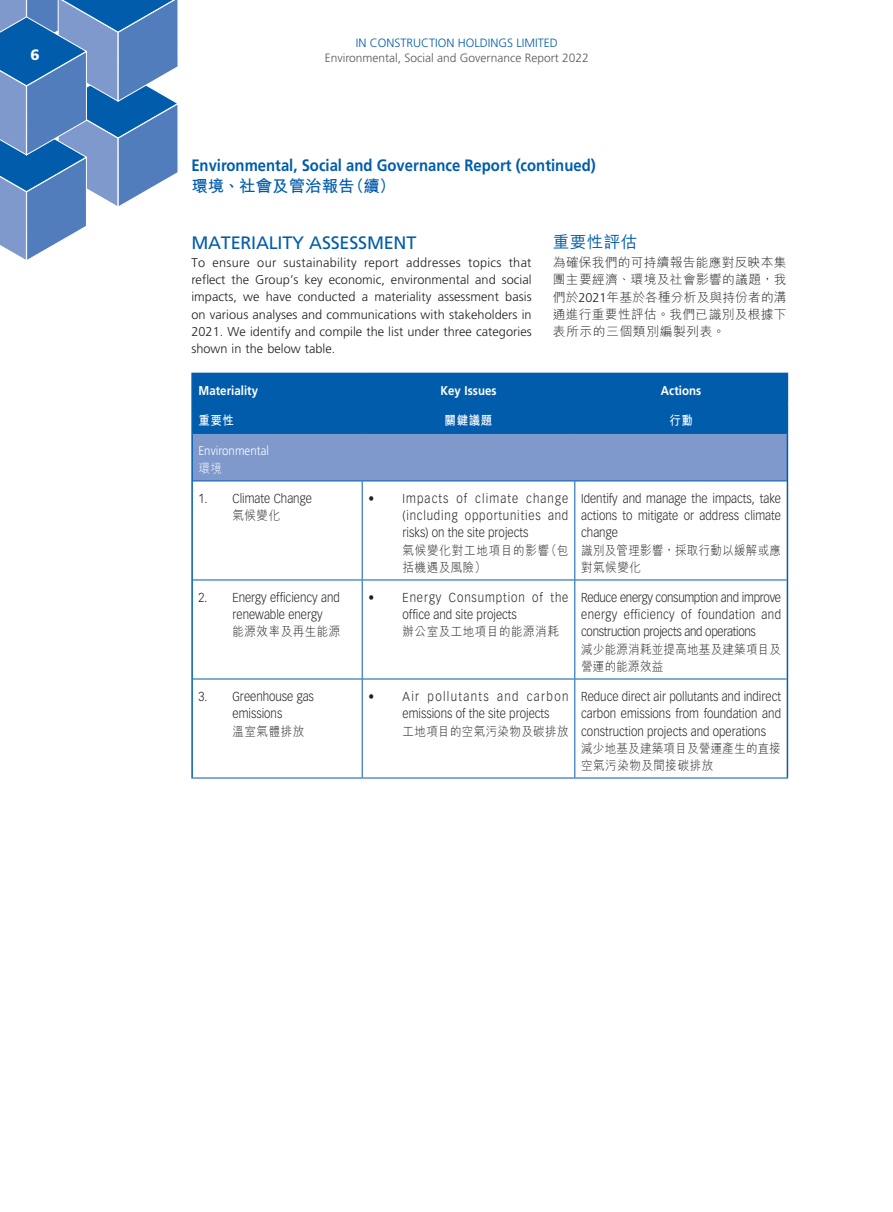
<style>
.page{position:relative;width:893px;height:1212px;background:#fff}
.page>*{position:absolute;margin:0;border:0;box-sizing:border-box;transform-origin:0 0}
._01_H1{font:18px "Frutiger LT Std";letter-spacing:-.01em;color:#015dab}
.t1{font:700 16.5px "Frutiger LT Std";color:#015dab;scale:.9 1}
.t2{font:700 16.5px "M Hei HK";color:#015dab}
._001_H1_c{font:500 16.5px "M Hei HK";letter-spacing:.035em;color:#015dab}
.t3{font:900 15px "Frutiger LT Std";color:#fff}
._00_txt{font:300 12.75px/17.2px "Vectora LT Std";color:#231f20;text-align:justify;scale:.9 1}
._00_txt-2{font:300 12.75px/17.2px "Frutiger LT Std";letter-spacing:.005em;color:#231f20;text-align:justify}
._00_txt-3{font:300 12.75px "M Hei HK";letter-spacing:.035em;color:#231f20;scale:.9 1}
._000_txt_c{font:300 12.75px/17.2px "M Hei HK";letter-spacing:.025em;color:#231f20;text-align:justify}
._00_txt-4{font:300 12.75px/17.2px "Vectora LT Std";letter-spacing:.08em;color:#231f20;scale:.9 1}
._00_txt-5{font:700 12.75px "Frutiger LT Std";letter-spacing:.005em;color:#fff;scale:.9 1}
._00_txt-6{font:300 12.75px/17.2px "M Hei HK";letter-spacing:.07em;color:#231f20;scale:.9 1}
._00_txt-7{font:300 12.75px "Frutiger LT Std";letter-spacing:.005em;color:#fff;scale:.9 1}
._00_txt-8{font:700 12.75px "M Hei HK";letter-spacing:.055em;color:#fff;scale:.9 1}
._00_txt-9{font:300 12.75px "M Hei HK";color:#fff;scale:.9 1}
.t4{font:300 12px "Frutiger LT Std";color:#57585a}
.t5{font:300 12px "Frutiger LT Std";color:#015dab}
.s1{font-family:"Frutiger LT Std"}
</style>
<div class="page">
<svg style="left:0;top:0;width:178px;height:260px"></svg>
<div style="left:192px;top:433px;width:595px;height:48px;background:#7f99cd"></div>
<hr style="left:191px;top:481px;width:2px;height:99px;background:#015dab">
<hr style="left:787px;top:481px;width:1px;height:99px;background:#015dab">
<hr style="left:191px;top:580px;width:2px;height:99px;background:#015dab">
<hr style="left:787px;top:580px;width:1px;height:99px;background:#015dab">
<hr style="left:191px;top:679px;width:2px;height:99px;background:#015dab">
<hr style="left:787px;top:679px;width:1px;height:99px;background:#015dab">
<hr style="left:191px;top:373px;width:171px;height:1px;background:#015dab">
<hr style="left:191px;top:374px;width:2px;height:29px;background:#015dab">
<hr style="left:191px;top:403px;width:2px;height:30px;background:#015dab">
<hr style="left:362px;top:481px;width:1px;height:99px;background:#015dab">
<hr style="left:574px;top:481px;width:1px;height:99px;background:#015dab">
<hr style="left:193px;top:580px;width:169px;height:1px;background:#015dab">
<hr style="left:362px;top:580px;width:213px;height:1px;background:#015dab">
<hr style="left:362px;top:580px;width:1px;height:99px;background:#015dab">
<hr style="left:575px;top:580px;width:212px;height:1px;background:#015dab">
<hr style="left:574px;top:580px;width:1px;height:99px;background:#015dab">
<hr style="left:193px;top:679px;width:169px;height:1px;background:#015dab">
<hr style="left:362px;top:679px;width:213px;height:1px;background:#015dab">
<hr style="left:362px;top:679px;width:1px;height:99px;background:#015dab">
<hr style="left:575px;top:679px;width:212px;height:1px;background:#015dab">
<hr style="left:574px;top:679px;width:1px;height:99px;background:#015dab">
<div style="left:193px;top:373px;width:595px;height:60px;background:#015dab"></div>
<hr style="left:193px;top:433px;width:169px;height:1px;background:#015dab">
<hr style="left:362px;top:433px;width:213px;height:1px;background:#015dab">
<hr style="left:575px;top:433px;width:212px;height:1px;background:#015dab">
<hr style="left:191px;top:433px;width:2px;height:48px;background:#015dab">
<hr style="left:787px;top:433px;width:1px;height:48px;background:#015dab">
<hr style="left:193px;top:481px;width:169px;height:1px;background:#015dab">
<hr style="left:362px;top:481px;width:213px;height:1px;background:#015dab">
<hr style="left:575px;top:481px;width:212px;height:1px;background:#015dab">
<hr style="left:191px;top:778px;width:171px;height:1px;background:#015dab">
<hr style="left:362px;top:778px;width:213px;height:1px;background:#015dab">
<hr style="left:575px;top:778px;width:213px;height:1px;background:#015dab">
<p class="t5" style="left:356px;top:36px;width:204px">IN CONSTRUCTION HOLDINGS LIMITED</p>
<p class="t3" style="left:30px;top:46px;width:11px">6</p>
<p class="t4" style="left:325px;top:51px;width:266px">Environmental, Social and Governance Report 2022</p>
<p class="t1" style="left:191px;top:156px;width:451px">Environmental, Social and Governance Report (continued)</p>
<p class="t2" style="left:191px;top:174px;width:206px">環境、社會及管治報告（續）</p>
<p class="_001_H1_c" style="left:553px;top:230px;width:86px">重要性評估</p>
<p class="_000_txt_c" style="left:553px;top:253px;width:235px">為確保我們的可持續報告能應對反映本集團主要經濟、環境及社會影響的議題，我們於<span class="s1">2021</span>年基於各種分析及與持份者的溝通進行重要性評估。我們已識別及根據下表所示的三個類別編製列表。</p>
<p class="_01_H1" style="left:191px;top:232px;width:226px">MATERIALITY ASSESSMENT</p>
<p class="_00_txt-2" style="left:191px;top:254px;width:342px">To ensure our sustainability report addresses topics that reflect the Group’s key economic, environmental and social impacts, we have conducted a materiality assessment basis on various analyses and communications with stakeholders in 2021. We identify and compile the list under three categories shown in the below table.</p>
<p class="_00_txt-5" style="left:198px;top:383px;width:68px">Materiality</p>
<p class="_00_txt-5" style="left:440px;top:383px;width:64px">Key Issues</p>
<p class="_00_txt-5" style="left:661px;top:383px;width:46px">Actions</p>
<p class="_00_txt-8" style="left:198px;top:411px;width:41px">重要性</p>
<p class="_00_txt-8" style="left:445px;top:411px;width:55px">關鍵議題</p>
<p class="_00_txt-8" style="left:669px;top:411px;width:28px">行動</p>
<p class="_00_txt-7" style="left:198px;top:443px;width:80px">Environmental</p>
<p class="_00_txt-9" style="left:198px;top:459px;width:28px">環境</p>
<p class="_00_txt" style="left:198px;top:490px;width:127px">1. Climate Change</p>
<p class="_00_txt-3" style="left:232px;top:507px;width:54px">氣候變化</p>
<p class="_00_txt" style="left:403px;top:490px;width:186px;text-indent:-34px">• Impacts of climate change (including opportunities and risks) on the site projects</p>
<p class="_00_txt-6" style="left:403px;top:541px;width:186px">氣候變化對工地項目的影響（包括機遇及風險）</p>
<p class="_00_txt" style="left:581px;top:490px;width:224px">Identify and manage the impacts, take actions to mitigate or address climate change</p>
<p class="_00_txt-3" style="left:581px;top:541px;width:224px">識別及管理影響，採取行動以緩解或應</p>
<p class="_00_txt-3" style="left:581px;top:558px;width:68px">對氣候變化</p>
<p class="_00_txt" style="left:232px;top:589px;width:121px;text-indent:-34px">2. Energy efficiency and renewable energy</p>
<p class="_00_txt-3" style="left:232px;top:623px;width:121px">能源效率及再生能源</p>
<p class="_00_txt" style="left:198px;top:688px;width:130px;text-align:center">3. Greenhouse gas emissions</p>
<p class="_00_txt-3" style="left:232px;top:722px;width:81px">溫室氣體排放</p>
<p class="_00_txt-4" style="left:403px;top:589px;width:186px;text-indent:-34px">• Energy Consumption of the office and site projects</p>
<p class="_00_txt-3" style="left:403px;top:623px;width:175px">辦公室及工地項目的能源消耗</p>
<p class="_00_txt" style="left:403px;top:688px;width:186px;text-indent:-34px">• Air pollutants and carbon emissions of the site projects</p>
<p class="_00_txt-3" style="left:403px;top:722px;width:186px">工地項目的空氣污染物及碳排放</p>
<p class="_00_txt" style="left:581px;top:589px;width:224px">Reduce energy consumption and improve energy efficiency of foundation and construction projects and operations</p>
<p class="_00_txt-3" style="left:581px;top:640px;width:224px">減少能源消耗並提高地基及建築項目及</p>
<p class="_00_txt-3" style="left:581px;top:657px;width:93px">營運的能源效益</p>
<p class="_00_txt" style="left:581px;top:688px;width:224px">Reduce direct air pollutants and indirect carbon emissions from foundation and construction projects and operations</p>
<p class="_00_txt-3" style="left:581px;top:739px;width:224px">減少地基及建築項目及營運產生的直接</p>
<p class="_00_txt-3" style="left:581px;top:756px;width:148px">空氣污染物及間接碳排放</p>
</div>
